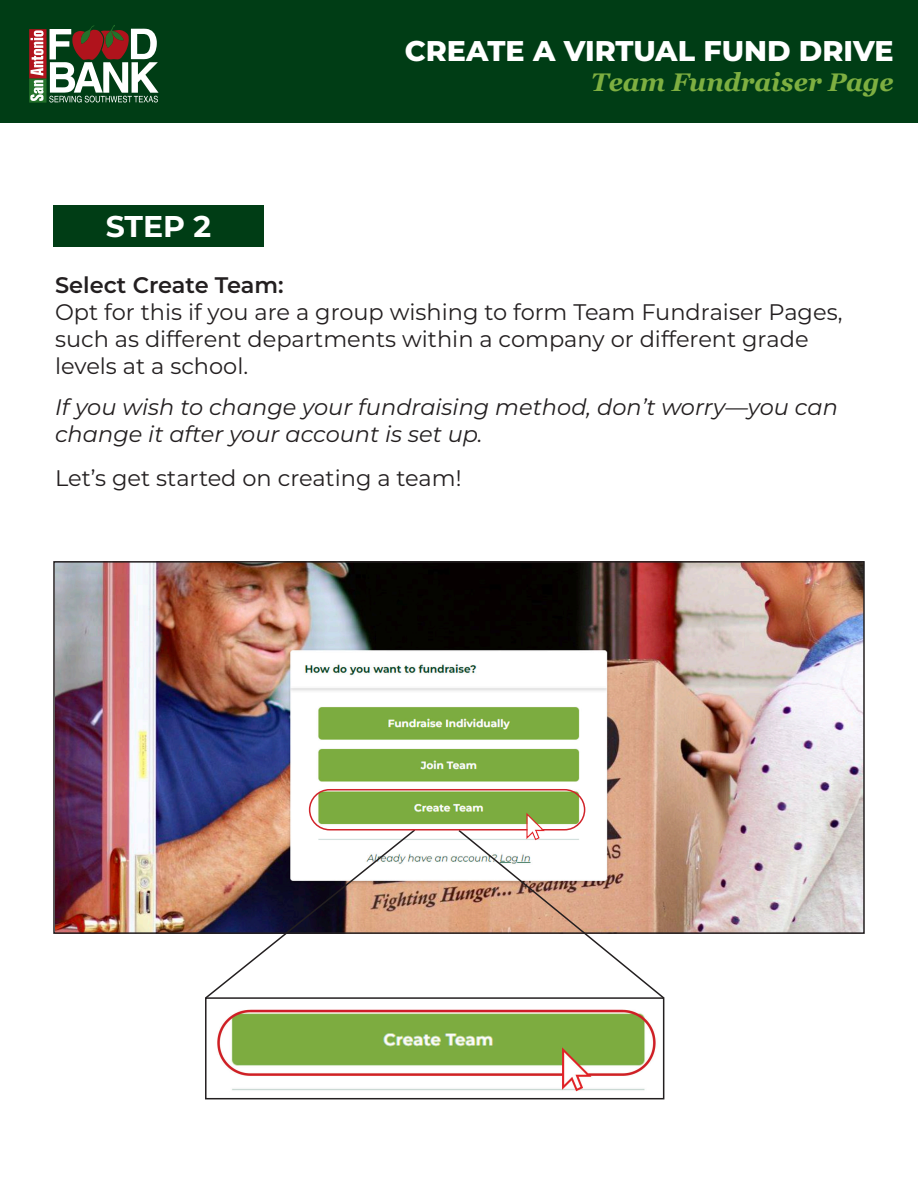
<style>
.page{position:relative;width:918px;height:1188px;background:#fff}
.page>*{position:absolute;margin:0;border:0;box-sizing:border-box;transform-origin:0 0}
.t1{font:700 30px "Montserrat";color:#fff}
.t2{font:800 28.5px "Montserrat";color:#fff}
.t3{font:italic 700 25.5px "Georgia";color:#7eaf41}
.t4{font:22.5px/27px "Montserrat";color:#231f20}
.t5{font:italic 22.5px "Montserrat";color:#231f20}
.t6{font:600 22.5px "Montserrat";color:#231f20}
</style>
<div class="page">
<div style="left:0;top:0;width:918px;height:122px;background:#003d15"></div>
<svg style="left:29px;top:25px;width:130px;height:78px"></svg>
<img style="left:56px;top:564px;width:806px;height:367px">
<svg style="left:204px;top:828px;width:213px;height:169px"></svg>
<img style="left:217px;top:1009px;width:439px;height:83px">
<div style="left:205px;top:997px;width:459px;height:102px;border:2px solid #231f20"></div>
<div style="left:309px;top:789px;width:276px;height:42px;border:2px solid #d1232a;border-radius:20px"></div>
<svg style="left:457px;top:813px;width:209px;height:187px"></svg>
<div style="left:53px;top:205px;width:211px;height:42px;background:#003d15"></div>
<p class="t1" style="left:106px;top:205px;width:107px">STEP 2</p>
<p class="t2" style="left:405px;top:30px;width:490px">CREATE A VIRTUAL FUND DRIVE</p>
<p class="t3" style="left:591px;top:63px;width:304px">Team Fundraiser Page</p>
<p class="t6" style="left:55px;top:269px;width:230px">Select Create Team:</p>
<p class="t4" style="left:55px;top:297px;width:789px">Opt for this if you are a group wishing to form Team Fundraiser Pages, such as different departments within a company or different grade levels at a school.</p>
<p class="t5" style="left:55px;top:392px;width:784px">If you wish to change your fundraising method, don’t worry—you can</p>
<p class="t5" style="left:55px;top:419px;width:429px">change it after your account is set up.</p>
<p class="t4" style="left:55px;top:464px;width:408px">Let’s get started on creating a team!</p>
</div>
